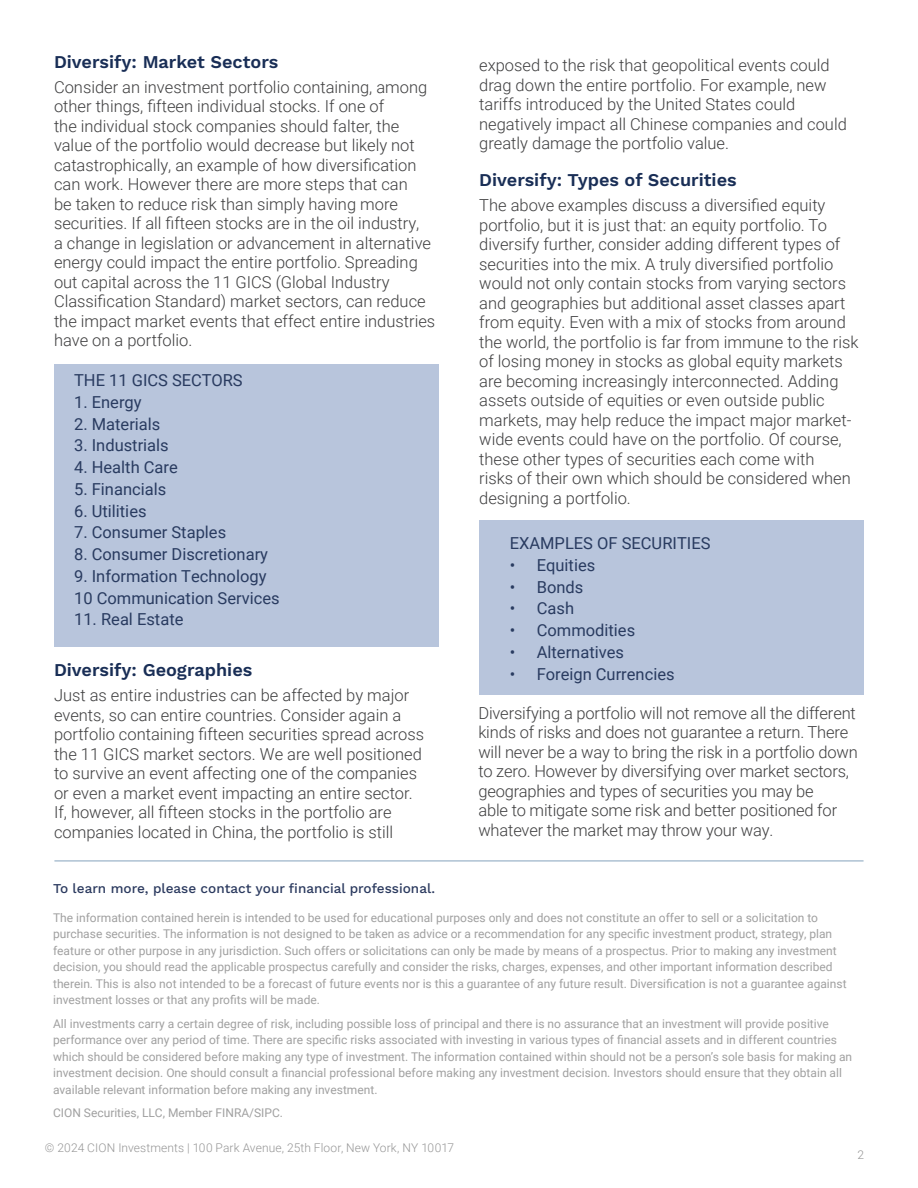
<style>
.page{position:relative;width:918px;height:1188px;background:#fff}
.page>*{position:absolute;margin:0;border:0;box-sizing:border-box;transform-origin:0 0}
.work_sans_headers_navy{font:600 18px "Work Sans";color:#192e56}
.body_copy{font:300 16.5px/19.5px "Roboto";color:#3e3e3f}
.lists_blue{font:16.5px "Roboto";color:#293b60}
.to_learn_more{font:500 13.5px "Work Sans";color:#2a395e}
.footnotes{font:12px/16.5px "Roboto";color:#a0a0a0}
.t1{font:300 12px "Roboto";letter-spacing:.01em;color:#969696}
</style>
<div class="page">
<div style="left:54px;top:364px;width:385px;height:283px;background:#b8c5dc"></div>
<div style="left:479px;top:520px;width:385px;height:175px;background:#b8c5dc"></div>
<hr style="left:54px;top:860px;width:810px;height:1px;background:#417098">
<p class="work_sans_headers_navy" style="left:54px;top:51px;width:226px">Diversify: Market Sectors</p>
<p class="body_copy" style="left:54px;top:77px;width:383px">Consider an investment portfolio containing, among other things, fifteen individual stocks. If one of<br>the individual stock companies should falter, the value of the portfolio would decrease but likely not catastrophically, an example of how diversification can work. However there are more steps that can<br>be taken to reduce risk than simply having more securities. If all fifteen stocks are in the oil industry,<br>a change in legislation or advancement in alternative energy could impact the entire portfolio. Spreading out capital across the 11 GICS (Global Industry Classification Standard) market sectors, can reduce the impact market events that effect entire industries have on a portfolio.</p>
<p class="lists_blue" style="left:74px;top:369px;width:170px">THE 11 GICS SECTORS</p>
<p class="lists_blue" style="left:74px;top:390px;width:69px">1. Energy</p>
<p class="lists_blue" style="left:74px;top:412px;width:88px">2. Materials</p>
<p class="lists_blue" style="left:74px;top:434px;width:96px">3. Industrials</p>
<p class="lists_blue" style="left:74px;top:456px;width:105px">4. Health Care</p>
<p class="lists_blue" style="left:74px;top:477px;width:94px">5. Financials</p>
<p class="lists_blue" style="left:74px;top:499px;width:74px">6. Utilities</p>
<p class="lists_blue" style="left:74px;top:521px;width:154px">7. Consumer Staples</p>
<p class="lists_blue" style="left:74px;top:543px;width:196px">8. Consumer Discretionary</p>
<p class="lists_blue" style="left:74px;top:564px;width:194px">9. Information Technology</p>
<p class="lists_blue" style="left:74px;top:586px;width:207px">10 Communication Services</p>
<p class="lists_blue" style="left:74px;top:608px;width:111px">11. Real Estate</p>
<p class="work_sans_headers_navy" style="left:54px;top:659px;width:200px">Diversify: Geographies</p>
<p class="body_copy" style="left:54px;top:685px;width:372px">Just as entire industries can be affected by major events, so can entire countries. Consider again a portfolio containing fifteen securities spread across the 11 GICS market sectors. We are well positioned to survive an event affecting one of the companies or even a market event impacting an entire sector.<br>If, however, all fifteen stocks in the portfolio are companies located in China, the portfolio is still</p>
<p class="to_learn_more" style="left:53px;top:881px;width:383px">To learn more, please contact your financial professional.</p>
<p class="body_copy" style="left:479px;top:55px;width:369px">exposed to the risk that geopolitical events could drag down the entire portfolio. For example, new tariffs introduced by the United States could negatively impact all Chinese companies and could greatly damage the portfolio value.</p>
<p class="work_sans_headers_navy" style="left:479px;top:169px;width:259px">Diversify: Types of Securities</p>
<p class="body_copy" style="left:479px;top:195px;width:381px">The above examples discuss a diversified equity portfolio, but it is just that: an equity portfolio. To diversify further, consider adding different types of securities into the mix. A truly diversified portfolio would not only contain stocks from varying sectors and geographies but additional asset classes apart from equity. Even with a mix of stocks from around the world, the portfolio is far from immune to the risk of losing money in stocks as global equity markets are becoming increasingly interconnected. Adding assets outside of equities or even outside public markets, may help reduce the impact major market&shy;wide events could have on the portfolio. Of course, these other types of securities each come with<br>risks of their own which should be considered when designing a portfolio.</p>
<p class="lists_blue" style="left:510px;top:532px;width:202px">EXAMPLES OF SECURITIES</p>
<p class="lists_blue" style="left:510px;top:553px;width:87px">• Equities</p>
<p class="lists_blue" style="left:510px;top:575px;width:75px">• Bonds</p>
<p class="lists_blue" style="left:510px;top:597px;width:66px">• Cash</p>
<p class="lists_blue" style="left:510px;top:619px;width:127px">• Commodities</p>
<p class="lists_blue" style="left:510px;top:640px;width:116px">• Alternatives</p>
<p class="lists_blue" style="left:510px;top:662px;width:166px">• Foreign Currencies</p>
<p class="body_copy" style="left:478px;top:703px;width:381px">Diversifying a portfolio will not remove all the different kinds of risks and does not guarantee a return. There will never be a way to bring the risk in a portfolio down to zero. However by diversifying over market sectors, geographies and types of securities you may be<br>able to mitigate some risk and better positioned for whatever the market may throw your way.</p>
<p class="footnotes" style="left:53px;top:909px;width:795px">The information contained herein is intended to be used for educational purposes only and does not constitute an offer to sell or a solicitation to purchase securities. The information is not designed to be taken as advice or a recommendation for any specific investment product, strategy, plan feature or other purpose in any jurisdiction. Such offers or solicitations can only be made by means of a prospectus. Prior to making any investment decision, you should read the applicable prospectus carefully and consider the risks, charges, expenses, and other important information described therein. This is also not intended to be a forecast of future events nor is this a guarantee of any future result. Diversification is not a guarantee against investment losses or that any profits will be made.</p>
<p class="footnotes" style="left:53px;top:1015px;width:801px">All investments carry a certain degree of risk, including possible loss of principal and there is no assurance that an investment will provide positive performance over any period of time. There are specific risks associated with investing in various types of financial assets and in different countries which should be considered before making any type of investment. The information contained within should not be a person’s sole basis for making an investment decision. One should consult a financial professional before making any investment decision. Investors should ensure that they obtain all available relevant information before making any investment.</p>
<p class="footnotes" style="left:53px;top:1104px;width:231px">CION Securities, LLC, Member FINRA/SIPC.</p>
<p class="t1" style="left:45px;top:1140px;width:411px">© 2024 CION Investments | 100 Park Avenue, 25th Floor, New York, NY 10017</p>
<p class="t1" style="left:857px;top:1146px;width:8px">2</p>
</div>
